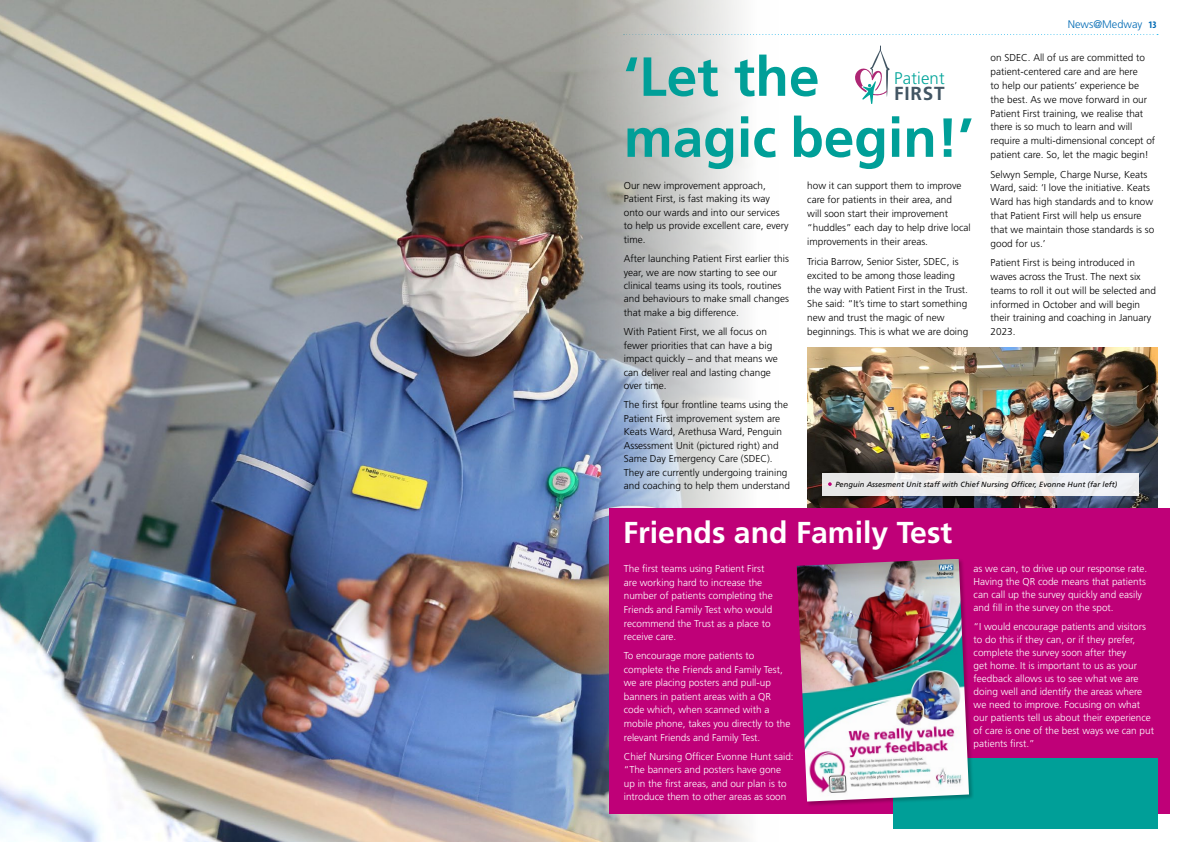
<style>
.page{position:relative;width:1191px;height:842px;background:#fff}
.page>*{position:absolute;margin:0;border:0;box-sizing:border-box;transform-origin:0 0}
.t1{font:700 55px/61px "Frutiger LT Std";color:#009f98}
.t2{font:700 30.2px "Frutiger LT Std";color:#fff}
.t3{font:700 18.9px "Frutiger LT Std";letter-spacing:.045em;color:#425563}
.t4{font:300 16.8px "Frutiger LT Std";letter-spacing:.01em;color:#00a499}
.t5{font:300 11px "Frutiger LT Std";color:#006ab4}
.t6{font:300 10px/13.5px "Frutiger LT Std";color:#000}
.t7{font:300 10px/13.5px "Frutiger LT Std";color:#fff}
.t8{font:italic 7.5px "Frutiger LT Std";letter-spacing:.01em;color:#000}
.s1{font-family:"Myriad Pro";font-weight:700;font-stretch:condensed;font-size:10px}
</style>
<div class="page">
<svg style="left:778px;top:34px;width:380px;height:1px"></svg>
<img style="left:807px;top:347px;width:350px;height:161px">
<img style="left:0;top:0;width:778px;height:842px">
<div style="left:609px;top:508px;width:560px;height:306px;background:#bf0078"></div>
<div style="left:893px;top:758px;width:264px;height:70px;background:#009f98"></div>
<svg style="left:855px;top:46px;width:35px;height:58px"></svg>
<div style="left:795px;top:558px;width:179px;height:249px;background:#000;opacity:.25"></div>
<img style="left:796px;top:559px;width:173px;height:242px">
<div style="left:822px;top:473px;width:316px;height:23px;background:linear-gradient(to right,#e8e7e6,#f0f1f4)"></div>
<svg style="left:828px;top:482px;width:3px;height:4px"></svg>
<p class="t5" style="left:1067px;top:18px;width:91px">News@Medway <span class="s1">13</span></p>
<p class="t6" style="left:990px;top:51px;width:166px;line-height:13.8px">on SDEC. All of us are committed to patient-centered care and are here<br>to help our patients’ experience be the best. As we move forward in our Patient First training, we realise that there is so much to learn and will require a multi-dimensional concept of patient care. So, let the magic begin!</p>
<p class="t6" style="left:990px;top:167px;width:165px;line-height:13.8px">Selwyn Semple, Charge Nurse, Keats Ward, said: ‘I love the initiative. Keats Ward has high standards and to know that Patient First will help us ensure that we maintain those standards is so good for us.’</p>
<p class="t6" style="left:990px;top:256px;width:167px;line-height:13.8px">Patient First is being introduced in waves across the Trust. The next six teams to roll it out will be selected and informed in October and will begin their training and coaching in January<br>2023.</p>
<h1 class="t1" style="left:624px;top:46px;width:351px">‘Let the magic begin!’</h1>
<p class="t6" style="left:624px;top:179px;width:166px">Our new improvement approach,<br>Patient First, is fast making its way onto our wards and into our services to help us provide excellent care, every time.</p>
<p class="t6" style="left:624px;top:252px;width:167px">After launching Patient First earlier this year, we are now starting to see our clinical teams using its tools, routines and behaviours to make small changes that make a big difference.</p>
<p class="t6" style="left:624px;top:325px;width:155px">With Patient First, we all focus on fewer priorities that can have a big impact quickly – and that means we can deliver real and lasting change over time.</p>
<p class="t6" style="left:624px;top:398px;width:168px">The first four frontline teams using the Patient First improvement system are Keats Ward, Arethusa Ward, Penguin Assessment Unit (pictured right) and Same Day Emergency Care (SDEC).<br>They are currently undergoing training and coaching to help them understand</p>
<h3 class="t4" style="left:894px;top:68px;width:52px">Patient</h3>
<h3 class="t3" style="left:894px;top:83px;width:52px">FIRST</h3>
<p class="t6" style="left:807px;top:179px;width:165px;line-height:14.1px">how it can support them to improve care for patients in their area, and<br>will soon start their improvement “huddles” each day to help drive local improvements in their areas.</p>
<p class="t6" style="left:807px;top:255px;width:162px;line-height:14.1px">Tricia Barrow, Senior Sister, SDEC, is excited to be among those leading the way with Patient First in the Trust.<br>She said: “It’s time to start something new and trust the magic of new beginnings. This is what we are doing</p>
<p class="t8" style="left:835px;top:480px;width:283px">Penguin Assesment Unit staff with Chief Nursing Officer, Evonne Hunt (far left)</p>
<h2 class="t2" style="left:623px;top:515px;width:331px">Friends and Family Test</h2>
<p class="t7" style="left:624px;top:562px;width:150px">The first teams using Patient First are working hard to increase the number of patients completing the<br>Friends and Family Test who would recommend the Trust as a place to receive care.</p>
<p class="t7" style="left:624px;top:649px;width:168px">To encourage more patients to complete the Friends and Family Test, we are placing posters and pull-up banners in patient areas with a QR code which, when scanned with a mobile phone, takes you directly to the relevant Friends and Family Test.</p>
<p class="t7" style="left:624px;top:750px;width:171px">Chief Nursing Officer Evonne Hunt said: “The banners and posters have gone up in the first areas, and our plan is to introduce them to other areas as soon</p>
<p class="t7" style="left:973px;top:562px;width:175px;line-height:13px">as we can, to drive up our response rate.<br>Having the QR code means that patients can call up the survey quickly and easily and fill in the survey on the spot.</p>
<p class="t7" style="left:973px;top:620px;width:182px;line-height:13px">“I would encourage patients and visitors to do this if they can, or if they prefer, complete the survey soon after they<br>get home. It is important to us as your feedback allows us to see what we are doing well and identify the areas where we need to improve. Focusing on what our patients tell us about their experience of care is one of the best ways we can put patients first.”</p>
</div>
